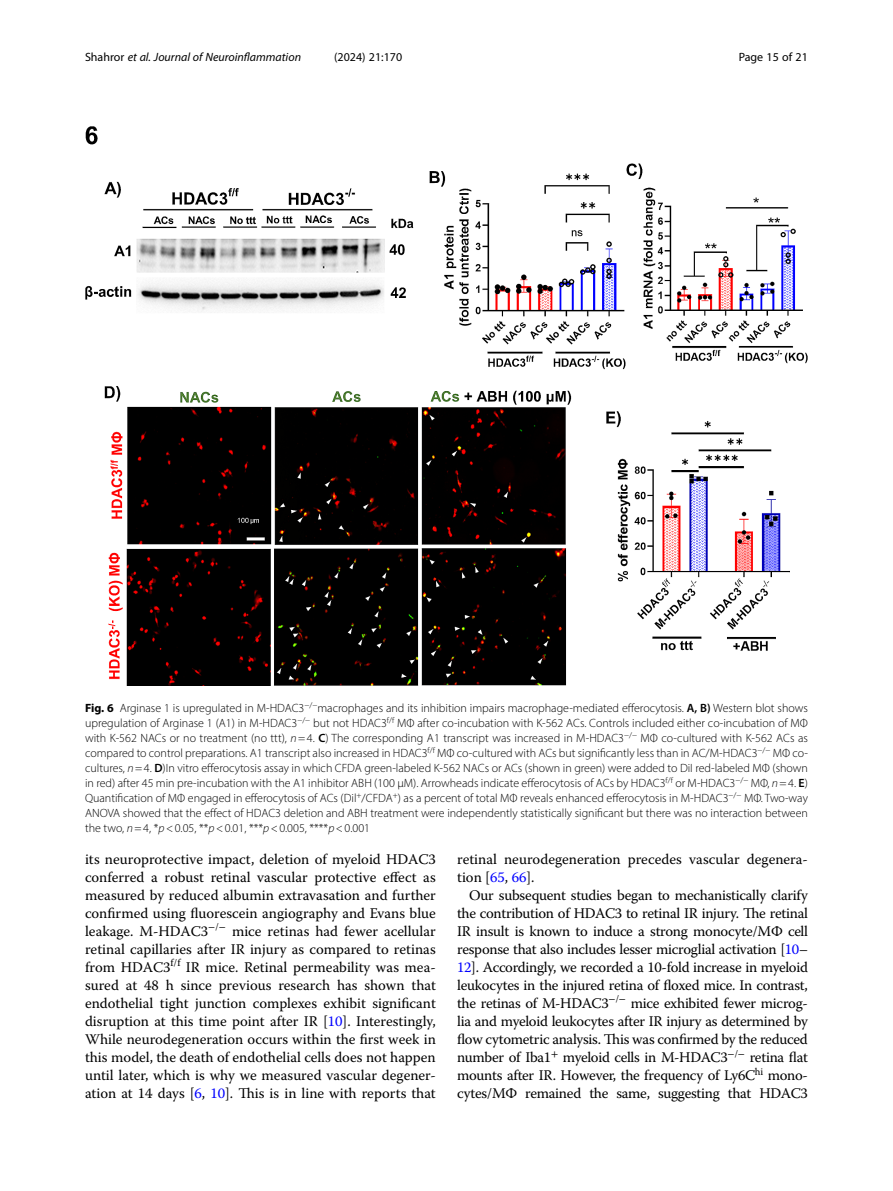
<style>
.page{position:relative;width:893px;height:1191px;background:#fff}
.page>*{position:absolute;margin:0;border:0;box-sizing:border-box;transform-origin:0 0}
.Body_Text_Indent{font:14.7px/18px "Warnock Pro";color:#000;text-align:justify}
.Figure_Caption{font:300 12px/15px "Myriad Pro";color:#000;text-align:justify}
.t1{font:italic 12px "Myriad Pro";color:#000}
.t2{font:12px "Myriad Pro";color:#000}
.s1{font-style:normal}
.s2{font-weight:700}
.s3{font-weight:600}
.s4{font-style:italic}
.s5{color:#00f}
</style>
<div class="page">
<img style="left:85px;top:126px;width:723px;height:559px">
<p class="t1" style="left:85px;top:50px;width:218px"><span class="s1">Shahror</span> et al. Journal of Neuroinflammation</p>
<p class="t2" style="left:334px;top:50px;width:70px">(2024) 21:170</p>
<p class="t2" style="left:739px;top:50px;width:71px">Page 15 of 21</p>
<p class="Figure_Caption" style="left:85px;top:700px;width:724px"><span class="s2">Fig. 6</span> Arginase 1 is upregulated in M-HDAC3<sup>−/−</sup>macrophages and its inhibition impairs macrophage-mediated efferocytosis. <span class="s3">A, B)</span> Western blot shows upregulation of Arginase 1 (A1) in M-HDAC3<sup>−/−</sup> but not HDAC3<sup>f/f</sup> MΦ after co-incubation with K-562 ACs. Controls included either co-incubation of MΦ with K-562 NACs or no treatment (no ttt), <span class="s4">n</span>=4. <span class="s3">C</span>) The corresponding A1 transcript was increased in M-HDAC3<sup>−/−</sup> MΦ co-cultured with K-562 ACs as compared to control preparations. A1 transcript also increased in HDAC3<sup>f/f</sup> MΦ co-cultured with ACs but significantly less than in AC/M-HDAC3<sup>−/−</sup> MΦ co&shy;cultures, <span class="s4">n</span>=4. <span class="s3">D</span>)In vitro efferocytosis assay in which CFDA green-labeled K-562 NACs or ACs (shown in green) were added to DiI red-labeled MΦ (shown in red) after 45 min pre-incubation with the A1 inhibitor ABH (100 µM). Arrowheads indicate efferocytosis of ACs by HDAC3<sup>f/f</sup> or M-HDAC3<sup>−/−</sup> MΦ, <span class="s4">n</span>=4. <span class="s3">E</span>)<br>Quantification of MΦ engaged in efferocytosis of ACs (Dil<sup>+</sup>/CFDA<sup>+</sup>) as a percent of total MΦ reveals enhanced efferocytosis in M-HDAC3<sup>−/−</sup> MΦ. Two-way ANOVA showed that the effect of HDAC3 deletion and ABH treatment were independently statistically significant but there was no interaction between the two, <span class="s4">n</span>=4, *<span class="s4">p</span>&lt;0.05, **<span class="s4">p</span>&lt;0.01, ***<span class="s4">p</span>&lt;0.005, ****<span class="s4">p</span>&lt;0.001</p>
<p class="Body_Text_Indent" style="left:85px;top:850px;width:352px">its neuroprotective impact, deletion of myeloid HDAC3 conferred a robust retinal vascular protective effect as measured by reduced albumin extravasation and further confirmed using fluorescein angiography and Evans blue leakage. M-HDAC3<sup>−</sup><sup>/</sup><sup>−</sup> mice retinas had fewer acellular retinal capillaries after IR injury as compared to retinas from HDAC3<sup>f/f</sup> IR mice. Retinal permeability was mea&shy;sured at 48 h since previous research has shown that endothelial tight junction complexes exhibit significant disruption at this time point after IR [<span class="s5">10</span>]. Interestingly, While neurodegeneration occurs within the first week in this model, the death of endothelial cells does not happen until later, which is why we measured vascular degener&shy;ation at 14 days [<span class="s5">6</span>, <span class="s5">10</span>]. This is in line with reports that</p>
<p class="Body_Text_Indent" style="left:457px;top:850px;width:352px">retinal neurodegeneration precedes vascular degenera&shy;tion [<span class="s5">65</span>, <span class="s5">66</span>].</p>
<p class="Body_Text_Indent" style="left:457px;top:886px;width:352px;text-indent:12px">Our subsequent studies began to mechanistically clarify the contribution of HDAC3 to retinal IR injury. The retinal IR insult is known to induce a strong monocyte/MΦ cell response that also includes lesser microglial activation [<span class="s5">10</span>– <span class="s5">12</span>]. Accordingly, we recorded a 10-fold increase in myeloid leukocytes in the injured retina of floxed mice. In contrast, the retinas of M-HDAC3<sup>−</sup><sup>/</sup><sup>−</sup> mice exhibited fewer microg&shy;lia and myeloid leukocytes after IR injury as determined by flow cytometric analysis. This was confirmed by the reduced number of Iba1<sup>+</sup> myeloid cells in M-HDAC3<sup>−</sup><sup>/</sup><sup>−</sup> retina flat mounts after IR. However, the frequency of Ly6C<sup>hi</sup> mono&shy;cytes/MΦ remained the same, suggesting that HDAC3</p>
</div>
